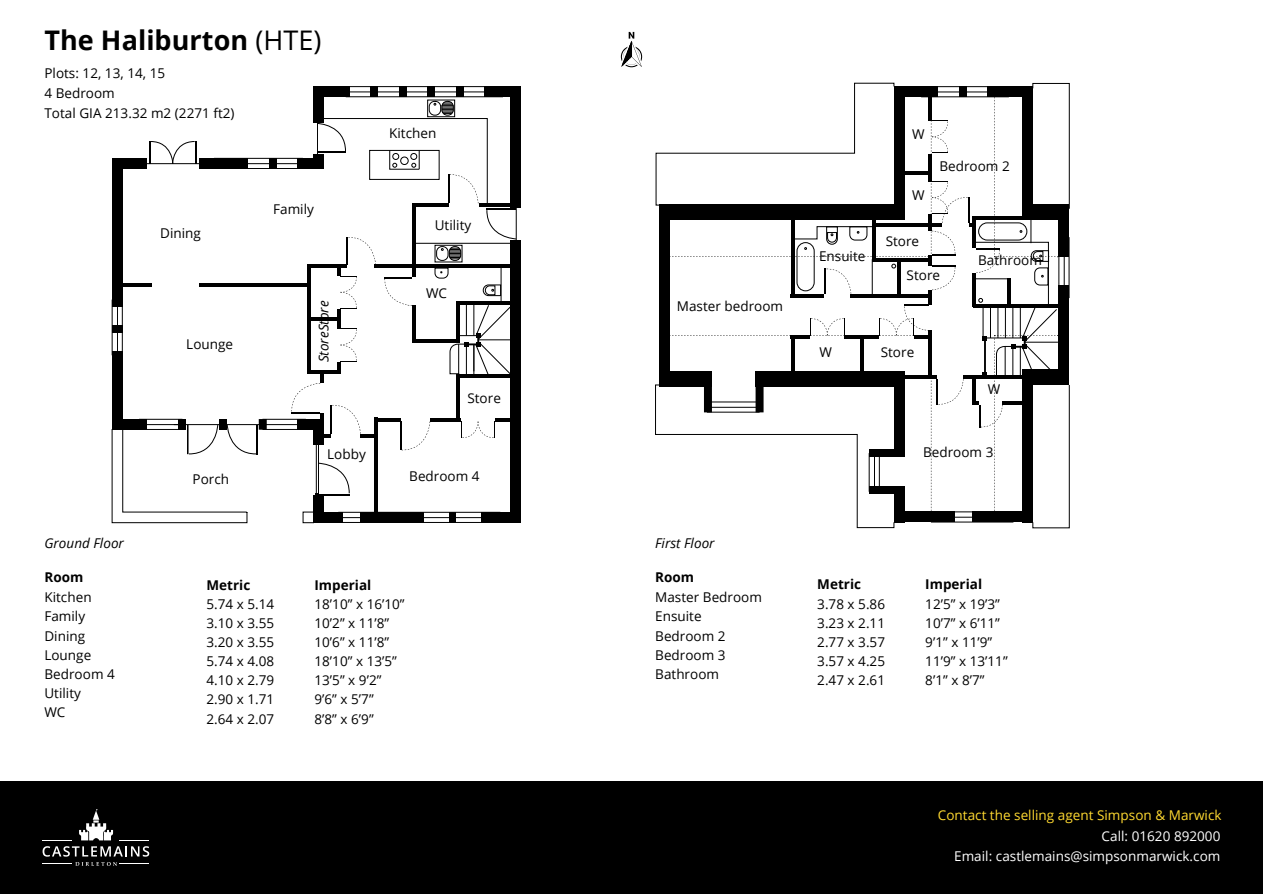
<style>
.page{position:relative;width:1263px;height:894px;background:#fff}
.page>*{position:absolute;margin:0;border:0;box-sizing:border-box;transform-origin:0 0}
.t1{font:700 27px "Open Sans";color:#000}
.t2{font:13.5px/19.2px "Open Sans";letter-spacing:.005em;color:#000}
.t3{font:13.5px/20.2px "Open Sans";letter-spacing:.005em;color:#ffda31;text-align:right}
.t4{font:13.5px "Open Sans";color:#fff}
.t5{font:italic 13.5px "Open Sans";color:#000}
.t6{font:700 13.5px "Open Sans";color:#000}
.s1{font-weight:400}
.s2{font-weight:700}
.s3{color:#fff}
</style>
<div class="page">
<div style="left:485px;top:86px;width:36px;height:11px;background:#000"></div>
<div style="left:481px;top:512px;width:40px;height:10px;background:#000"></div>
<div style="left:360px;top:512px;width:64px;height:10px;background:#000"></div>
<div style="left:314px;top:512px;width:29px;height:10px;background:#000"></div>
<div style="left:303px;top:511px;width:11px;height:11px;border:1px solid #000"></div>
<div style="left:119px;top:419px;width:27px;height:10px;background:#000"></div>
<div style="left:119px;top:158px;width:27px;height:11px;background:#000"></div>
<div style="left:199px;top:158px;width:49px;height:11px;background:#000"></div>
<div style="left:298px;top:158px;width:26px;height:11px;background:#000"></div>
<div style="left:259px;top:419px;width:8px;height:10px;background:#000"></div>
<div style="left:219px;top:419px;width:8px;height:10px;background:#000"></div>
<div style="left:269px;top:158px;width:8px;height:11px;background:#000"></div>
<div style="left:314px;top:154px;width:10px;height:15px;background:#000"></div>
<div style="left:314px;top:92px;width:10px;height:30px;background:#000"></div>
<div style="left:178px;top:419px;width:8px;height:10px;background:#000"></div>
<div style="left:112px;top:325px;width:11px;height:8px;background:#000"></div>
<div style="left:449px;top:512px;width:7px;height:10px;background:#000"></div>
<div style="left:510px;top:86px;width:11px;height:121px;background:#000"></div>
<div style="left:510px;top:240px;width:11px;height:282px;background:#000"></div>
<div style="left:314px;top:495px;width:10px;height:27px;background:#000"></div>
<div style="left:314px;top:419px;width:10px;height:25px;background:#000"></div>
<div style="left:112px;top:351px;width:11px;height:78px;background:#000"></div>
<div style="left:112px;top:158px;width:11px;height:149px;background:#000"></div>
<div style="left:456px;top:86px;width:8px;height:11px;background:#000"></div>
<div style="left:427px;top:86px;width:8px;height:11px;background:#000"></div>
<div style="left:399px;top:86px;width:8px;height:11px;background:#000"></div>
<div style="left:370px;top:86px;width:8px;height:11px;background:#000"></div>
<div style="left:313px;top:86px;width:36px;height:11px;background:#000"></div>
<hr style="left:115px;top:283px;width:37px;height:4px;background:#000">
<hr style="left:199px;top:283px;width:109px;height:4px;background:#000">
<svg style="left:311px;top:370px;width:6px;height:3px"></svg>
<hr style="left:307px;top:317px;width:33px;height:3px;background:#000">
<hr style="left:320px;top:371px;width:4px;height:11px;background:#000">
<hr style="left:374px;top:417px;width:4px;height:96px;background:#000">
<hr style="left:456px;top:373px;width:4px;height:46px;background:#000">
<hr style="left:315px;top:493px;width:4px;height:12px;background:#000">
<svg style="left:378px;top:418px;width:22px;height:3px"></svg>
<svg style="left:430px;top:418px;width:31px;height:3px"></svg>
<svg style="left:495px;top:418px;width:15px;height:3px"></svg>
<hr style="left:456px;top:373px;width:64px;height:4px;background:#000">
<hr style="left:361px;top:434px;width:15px;height:3px;background:#000">
<hr style="left:308px;top:264px;width:39px;height:4px;background:#000">
<hr style="left:307px;top:264px;width:4px;height:109px;background:#000">
<svg style="left:291px;top:383px;width:70px;height:54px"></svg>
<hr style="left:319px;top:493px;width:30px;height:2px;background:#000">
<svg style="left:319px;top:462px;width:31px;height:31px"></svg>
<svg style="left:400px;top:421px;width:30px;height:29px"></svg>
<svg style="left:461px;top:421px;width:34px;height:16px"></svg>
<hr style="left:338px;top:512px;width:162px;height:1px;background:#000">
<hr style="left:338px;top:522px;width:162px;height:1px;background:#000">
<hr style="left:338px;top:517px;width:162px;height:1px;background:#000">
<hr style="left:318px;top:422px;width:1px;height:98px;background:#000">
<hr style="left:316px;top:422px;width:1px;height:98px;background:#000">
<hr style="left:139px;top:419px;width:43px;height:1px;background:#000">
<hr style="left:262px;top:419px;width:44px;height:1px;background:#000">
<hr style="left:262px;top:429px;width:44px;height:1px;background:#000">
<hr style="left:262px;top:424px;width:44px;height:1px;background:#000">
<hr style="left:112px;top:299px;width:1px;height:56px;background:#000">
<hr style="left:122px;top:299px;width:1px;height:56px;background:#000">
<hr style="left:117px;top:299px;width:1px;height:56px;background:#000">
<hr style="left:214px;top:158px;width:89px;height:1px;background:#000">
<hr style="left:346px;top:86px;width:157px;height:1px;background:#000">
<hr style="left:214px;top:168px;width:89px;height:1px;background:#000">
<hr style="left:346px;top:96px;width:157px;height:1px;background:#000">
<hr style="left:141px;top:163px;width:162px;height:1px;background:#000">
<hr style="left:346px;top:92px;width:157px;height:1px;background:#000">
<hr style="left:516px;top:195px;width:1px;height:55px;background:#000">
<hr style="left:174px;top:424px;width:88px;height:1px;background:#000">
<hr style="left:256px;top:425px;width:2px;height:29px;background:#000">
<svg style="left:112px;top:424px;width:145px;height:99px"></svg>
<div style="left:429px;top:101px;width:12px;height:14px;border:1px solid #000;border-radius:5px"></div>
<div style="left:442px;top:101px;width:12px;height:14px;border:1px solid #000;border-radius:5px"></div>
<div style="left:427px;top:100px;width:28px;height:17px;border:1px solid #000"></div>
<svg style="left:149px;top:141px;width:47px;height:23px"></svg>
<svg style="left:317px;top:103px;width:199px;height:272px"></svg>
<div style="left:0;top:780px;width:1263px;height:113px;background:#000"></div>
<svg style="left:43px;top:809px;width:106px;height:56px"></svg>
<svg style="left:620px;top:32px;width:450px;height:496px"></svg>
<hr style="left:931px;top:511px;width:82px;height:1px;background:#000">
<hr style="left:869px;top:453px;width:1px;height:38px;background:#000">
<hr style="left:931px;top:521px;width:82px;height:1px;background:#000">
<hr style="left:879px;top:453px;width:1px;height:38px;background:#000">
<hr style="left:931px;top:517px;width:82px;height:1px;background:#000">
<hr style="left:874px;top:453px;width:1px;height:38px;background:#000">
<hr style="left:707px;top:401px;width:52px;height:1px;background:#000">
<hr style="left:707px;top:412px;width:52px;height:1px;background:#000">
<hr style="left:707px;top:407px;width:52px;height:1px;background:#000">
<hr style="left:921px;top:86px;width:88px;height:1px;background:#000">
<hr style="left:921px;top:96px;width:88px;height:1px;background:#000">
<hr style="left:921px;top:92px;width:88px;height:1px;background:#000">
<hr style="left:1059px;top:237px;width:1px;height:61px;background:#000">
<hr style="left:1069px;top:237px;width:1px;height:61px;background:#000">
<hr style="left:1064px;top:237px;width:1px;height:61px;background:#000">
<p class="t1" style="left:44px;top:21px;width:278px">The Haliburton <span class="s1">(HTE)</span></p>
<p class="t2" style="left:44px;top:63px;width:122px">Plots: 12, 13, 14, 15</p>
<p class="t2" style="left:44px;top:83px;width:72px">4 Bedroom</p>
<p class="t2" style="left:44px;top:104px;width:192px">Total GIA 213.32 m2 (2271 ft2)</p>
<p class="t2" style="left:160px;top:223px;width:42px">Dining</p>
<p class="t2" style="left:186px;top:334px;width:48px">Lounge</p>
<p class="t2" style="left:193px;top:469px;width:38px">Porch</p>
<p class="t2" style="left:389px;top:124px;width:49px">Kitchen</p>
<p class="t2" style="left:273px;top:199px;width:42px">Family</p>
<p class="t5" style="left:314px;top:362px;width:63px;rotate:-90deg">StoreStore</p>
<p class="t2" style="left:327px;top:443px;width:40px">Lobby</p>
<p class="t2" style="left:435px;top:215px;width:38px">Utility</p>
<p class="t2" style="left:426px;top:283px;width:23px">WC</p>
<p class="t2" style="left:467px;top:388px;width:35px">Store</p>
<p class="t2" style="left:409px;top:466px;width:72px">Bedroom 4</p>
<p class="t5" style="left:44px;top:533px;width:81px">Ground Floor</p>
<p class="t6" style="left:44px;top:567px;width:40px">Room</p>
<p class="t2" style="left:44px;top:587px;width:49px">Kitchen</p>
<p class="t2" style="left:44px;top:606px;width:42px">Family</p>
<p class="t2" style="left:44px;top:625px;width:42px">Dining</p>
<p class="t2" style="left:44px;top:644px;width:48px">Lounge</p>
<p class="t2" style="left:44px;top:663px;width:72px">Bedroom 4</p>
<p class="t2" style="left:44px;top:683px;width:38px">Utility</p>
<p class="t2" style="left:44px;top:702px;width:23px">WC</p>
<p class="t2" style="left:206px;top:574px;width:69px"><span class="s2">Metric<br></span>5.74 x 5.14<br>3.10 x 3.55<br>3.20 x 3.55<br>5.74 x 4.08<br>4.10 x 2.79<br>2.90 x 1.71<br>2.64 x 2.07</p>
<p class="t2" style="left:314px;top:574px;width:92px"><span class="s2">Imperial<br></span>18’10” x 16’10”<br>10’2” x 11’8”<br>10’6” x 11’8”<br>18’10” x 13’5”<br>13’5” x 9’2”</p>
<p class="t2" style="left:314px;top:689px;width:61px">9’6” x 5’7”</p>
<p class="t2" style="left:314px;top:708px;width:61px">8’8” x 6’9”</p>
<p class="t2" style="left:677px;top:296px;width:108px">Master bedroom</p>
<p class="t5" style="left:655px;top:533px;width:61px">First Floor</p>
<p class="t6" style="left:655px;top:567px;width:40px">Room</p>
<p class="t2" style="left:655px;top:587px;width:108px">Master Bedroom</p>
<p class="t2" style="left:655px;top:606px;width:48px">Ensuite</p>
<p class="t2" style="left:655px;top:625px;width:72px">Bedroom 2</p>
<p class="t2" style="left:655px;top:644px;width:72px">Bedroom 3</p>
<p class="t2" style="left:655px;top:663px;width:65px">Bathroom</p>
<p class="t2" style="left:819px;top:246px;width:48px">Ensuite</p>
<p class="t2" style="left:912px;top:124px;width:14px">W</p>
<p class="t2" style="left:912px;top:185px;width:14px">W</p>
<p class="t2" style="left:939px;top:156px;width:72px">Bedroom 2</p>
<p class="t2" style="left:886px;top:231px;width:35px">Store</p>
<p class="t2" style="left:907px;top:265px;width:35px">Store</p>
<p class="t2" style="left:978px;top:250px;width:65px">Bathroom</p>
<p class="t2" style="left:820px;top:342px;width:14px">W</p>
<p class="t2" style="left:881px;top:342px;width:35px">Store</p>
<p class="t2" style="left:988px;top:378px;width:14px">W</p>
<p class="t2" style="left:923px;top:442px;width:72px">Bedroom 3</p>
<p class="t2" style="left:817px;top:574px;width:69px"><span class="s2">Metric<br></span>3.78 x 5.86<br>3.23 x 2.11<br>2.77 x 3.57<br>3.57 x 4.25<br>2.47 x 2.61</p>
<p class="t2" style="left:925px;top:574px;width:84px"><span class="s2">Imperial<br></span>12’5” x 19’3”<br>10’7” x 6’11”<br>9’1” x 11’9”<br>11’9” x 13’11”<br>8’1” x 8’7”</p>
<p class="t3" style="left:938px;top:804px;width:285px">Contact the selling agent Simpson &amp; Marwick<br><span class="s3">Call: 01620 892000</span></p>
<p class="t4" style="left:954px;top:846px;width:268px">Email: castlemains@simpsonmarwick.com</p>
</div>
